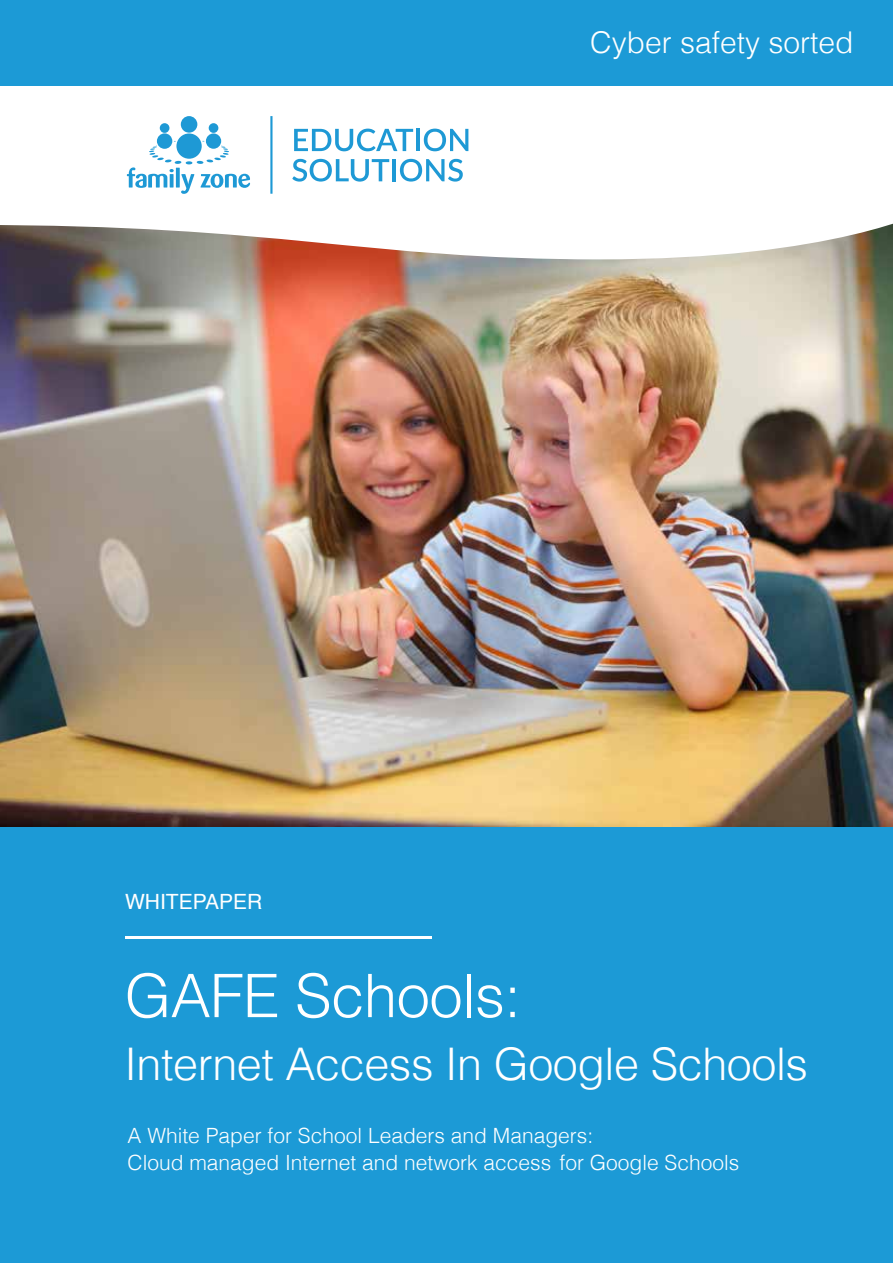
<style>
.page{position:relative;width:893px;height:1263px;background:#fff}
.page>*{position:absolute;margin:0;border:0;box-sizing:border-box;transform-origin:0 0}
.t1{font:300 60px "Helvetica";letter-spacing:-.01em;color:#fff}
.t2{font:300 45px "Helvetica";letter-spacing:-.01em;color:#fff}
.t3{font:300 30px "Helvetica";color:#fff}
.t4{font:300 21px/27px "Helvetica";color:#fff}
.t5{font:21px "Helvetica";color:#fff}
</style>
<div class="page">
<div style="left:0;top:225px;width:893px;height:1038px;background:#1c9ad6"></div>
<img style="left:0;top:259px;width:893px;height:567px">
<div style="left:0;top:0;width:893px;height:85px;background:#1c9ad6"></div>
<svg style="left:0;top:138px;width:893px;height:121px"></svg>
<div style="left:206px;top:133px;width:15px;height:16px;background:#1e99d5;border-radius:50%"></div>
<div style="left:157px;top:133px;width:15px;height:16px;background:#1e99d5;border-radius:50%"></div>
<svg style="left:176px;top:133px;width:26px;height:26px"></svg>
<svg style="left:209px;top:123px;width:9px;height:10px"></svg>
<svg style="left:160px;top:123px;width:9px;height:10px"></svg>
<svg style="left:181px;top:116px;width:16px;height:17px"></svg>
<svg style="left:127px;top:141px;width:123px;height:53px"></svg>
<svg style="left:294px;top:129px;width:119px;height:22px"></svg>
<hr style="left:416px;top:129px;width:4px;height:22px;background:#1e99d5">
<svg style="left:424px;top:129px;width:44px;height:22px"></svg>
<svg style="left:292px;top:159px;width:97px;height:23px"></svg>
<hr style="left:392px;top:159px;width:4px;height:22px;background:#1e99d5">
<svg style="left:400px;top:159px;width:63px;height:23px"></svg>
<hr style="left:270px;top:116px;width:2px;height:78px;background:#1e99d5">
<hr style="left:125px;top:936px;width:306px;height:3px;background:#fff">
<h3 class="t3" style="left:590px;top:17px;width:265px">Cyber safety sorted</h3>
<p class="t5" style="left:125px;top:885px;width:139px">WHITEPAPER</p>
<h1 class="t1" style="left:125px;top:945px;width:398px">GAFE Schools:</h1>
<h2 class="t2" style="left:125px;top:1026px;width:685px">Internet Access In Google Schools</h2>
<p class="t4" style="left:128px;top:1121px;width:613px">A White Paper for School Leaders and Managers:<br>Cloud managed Internet and network access for Google Schools</p>
</div>
